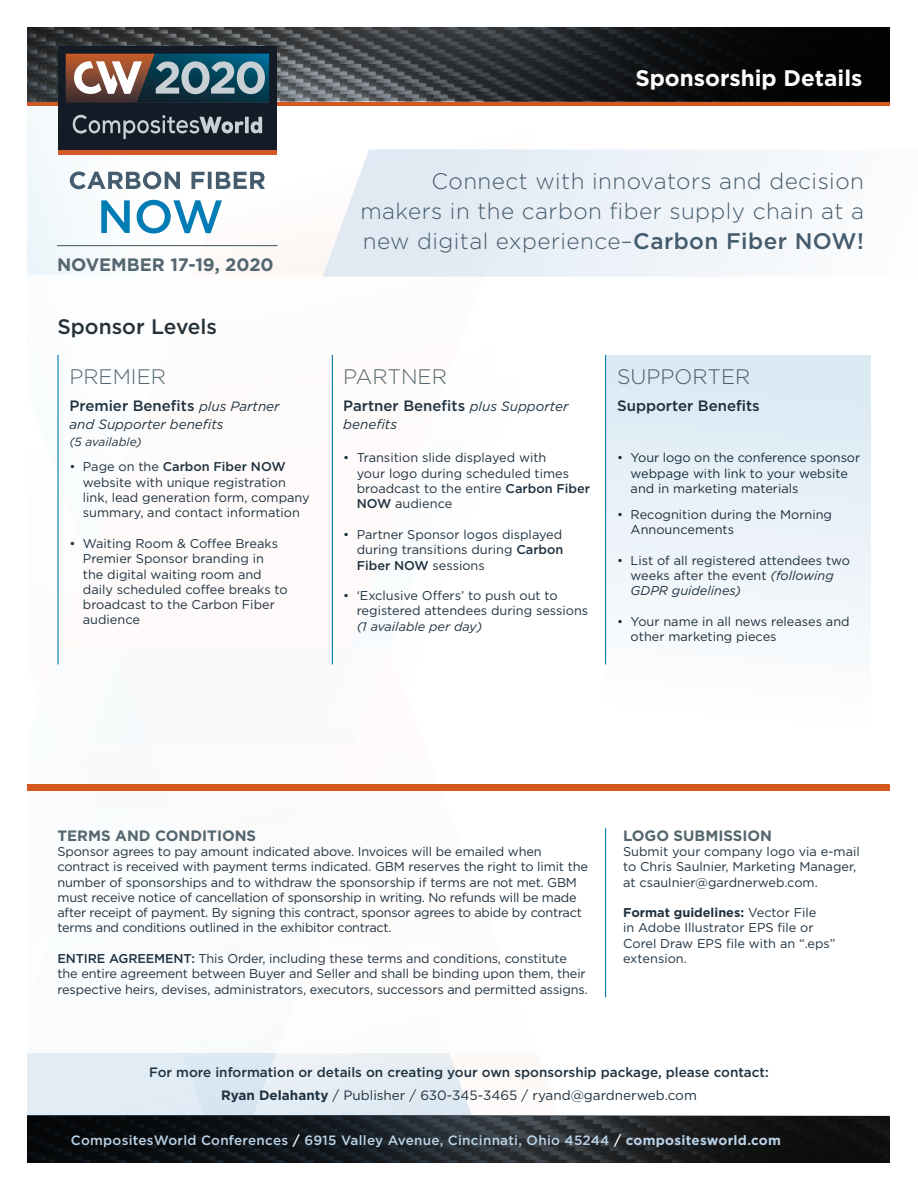
<style>
.page{position:relative;width:918px;height:1188px;background:#fff}
.page>*{position:absolute;margin:0;border:0;box-sizing:border-box;transform-origin:0 0}
.t1{font:300 22.5px/30px "Gotham";letter-spacing:.02em;color:#445b6d;text-align:justify}
.t2{font:700 22.5px "Gotham";color:#fff}
.t3{font:300 21px "Gotham";color:#54666f}
.t4{font:500 21px "Gotham";color:#253138}
.t5{font:700 18px "Gotham";color:#54666f}
.t6{font:500 15px "Gotham";color:#203240}
.t7{font:700 15px "Gotham";color:#54666f}
.t8{font:500 13.5px/22.5px "Gotham";color:#203240;text-align:center}
.t9{font:500 13.5px "Gotham";letter-spacing:.02em;color:#bad3e8}
.t10{font:italic 13.5px "Gotham";color:#203240}
.t11{font:12.75px/15.3px "Gotham";letter-spacing:-.01em;color:#203240}
.t12{font:italic 12.75px "Gotham";color:#203240}
.t13{font:italic 12px "Gotham";color:#203240}
.s1{font-weight:400;font-style:italic;font-size:13.5px}
.s2{font-weight:500}
.s3{font-style:italic}
.s4{font-weight:700}
.s5{font-weight:400}
.s6{color:#fff}
</style>
<div class="page">
<svg style="left:596px;top:101px;width:294px;height:5px"></svg>
<div style="left:27px;top:101px;width:30px;height:174px;background:#f1f8fb"></div>
<svg style="left:57px;top:101px;width:539px;height:174px"></svg>
<svg style="left:27px;top:1053px;width:445px;height:62px;background:#e2ebf3"></svg>
<svg style="left:27px;top:27px;width:863px;height:74px;background:#272a2c"></svg>
<svg style="left:27px;top:1115px;width:863px;height:47px;background:#1a1e21"></svg>
<hr style="left:57px;top:355px;width:2px;height:309px;background:#007bb3">
<hr style="left:332px;top:355px;width:1px;height:309px;background:#007bb3">
<hr style="left:605px;top:355px;width:1px;height:309px;background:#007bb3">
<svg style="left:323px;top:149px;width:486px;height:128px;fill:#eaf0f7"></svg>
<hr style="left:605px;top:828px;width:1px;height:169px;background:#007bb3">
<div style="left:606px;top:355px;width:265px;height:430px;background:linear-gradient(to bottom,#dae9f3,#fff)"></div>
<div style="left:58px;top:46px;width:219px;height:107px;background:#131b27"></div>
<svg style="left:73px;top:115px;width:189px;height:24px"></svg>
<div style="left:58px;top:150px;width:219px;height:5px;background:#d35a26"></div>
<img style="left:155px;top:54px;width:114px;height:49px">
<img style="left:66px;top:54px;width:89px;height:49px">
<svg style="left:74px;top:61px;width:68px;height:33px;background:#c0a59b"></svg>
<svg style="left:70px;top:171px;width:195px;height:18px"></svg>
<svg style="left:156px;top:61px;width:109px;height:33px;background:#698b98"></svg>
<svg style="left:101px;top:200px;width:29px;height:33px"></svg>
<svg style="left:137px;top:200px;width:85px;height:34px"></svg>
<hr style="left:57px;top:245px;width:221px;height:1px;background:#54666f">
<div style="left:27px;top:785px;width:863px;height:6px;background:#d5591e"></div>
<h1 class="t2" style="left:635px;top:65px;width:229px">Sponsorship Details</h1>
<h3 class="t5" style="left:57px;top:255px;width:218px">NOVEMBER 17-19, 2020</h3>
<h2 class="t4" style="left:57px;top:314px;width:161px">Sponsor Levels</h2>
<h2 class="t3" style="left:69px;top:365px;width:98px">PREMIER</h2>
<p class="t6" style="left:69px;top:397px;width:212px">Premier Benefits <span class="s1">plus Partner</span></p>
<p class="t10" style="left:69px;top:417px;width:156px">and Supporter benefits</p>
<p class="t13" style="left:69px;top:435px;width:74px">(5 available)</p>
<p class="t11" style="left:83px;top:459px;width:228px;text-indent:-14px">• Page on the <span class="s2">Carbon Fiber NOW </span>website with unique registration link, lead generation form, company summary, and contact information</p>
<p class="t11" style="left:83px;top:536px;width:206px;text-indent:-14px">• Waiting Room &amp; Coffee Breaks<br>Premier Sponsor branding in<br>the digital waiting room and daily scheduled coffee breaks to broadcast to the Carbon Fiber audience</p>
<h1 class="t1" style="left:360px;top:165px;width:505px;text-indent:71px">Connect with innovators and decision makers in the carbon fiber supply chain at a new digital experience–<span class="s2">Carbon Fiber NOW!</span></h1>
<h2 class="t3" style="left:343px;top:365px;width:105px">PARTNER</h2>
<p class="t6" style="left:343px;top:397px;width:227px">Partner Benefits <span class="s1">plus Supporter</span></p>
<p class="t10" style="left:343px;top:417px;width:55px">benefits</p>
<p class="t11" style="left:357px;top:450px;width:235px;text-indent:-14px">• Transition slide displayed with<br>your logo during scheduled times broadcast to the entire <span class="s2">Carbon Fiber<br>NOW</span> audience</p>
<p class="t11" style="left:357px;top:527px;width:208px;text-align:justify;text-indent:-14px">• Partner Sponsor logos displayed during transitions during <span class="s2">Carbon Fiber NOW</span> sessions</p>
<p class="t11" style="left:357px;top:588px;width:233px;text-indent:-14px">• ‘Exclusive Offers’ to push out to registered attendees during sessions</p>
<p class="t12" style="left:357px;top:619px;width:127px">(1 available per day)</p>
<h2 class="t3" style="left:617px;top:365px;width:135px">SUPPORTER</h2>
<p class="t6" style="left:617px;top:397px;width:144px">Supporter Benefits</p>
<p class="t11" style="left:631px;top:450px;width:231px;text-indent:-14px">• Your logo on the conference sponsor webpage with link to your website and in marketing materials</p>
<p class="t11" style="left:631px;top:506px;width:203px;text-indent:-14px">• Recognition during the Morning<br>Announcements</p>
<p class="t11" style="left:631px;top:552px;width:221px;text-indent:-14px">• List of all registered attendees two weeks after the event <span class="s3">(following<br>GDPR guidelines)</span></p>
<p class="t11" style="left:631px;top:614px;width:221px;text-indent:-14px">• Your name in all news releases and other marketing pieces</p>
<p class="t7" style="left:57px;top:827px;width:200px">TERMS AND CONDITIONS</p>
<p class="t11" style="left:57px;top:844px;width:532px">Sponsor agrees to pay amount indicated above. Invoices will be emailed when contract is received with payment terms indicated. GBM reserves the right to limit the number of sponsorships and to withdraw the sponsorship if terms are not met. GBM must receive notice of cancellation of sponsorship in writing. No refunds will be made after receipt of payment. By signing this contract, sponsor agrees to abide by contract terms and conditions outlined in the exhibitor contract.</p>
<p class="t11" style="left:57px;top:951px;width:532px"><span class="s2">ENTIRE AGREEMENT:</span> This Order, including these terms and conditions, constitute the entire agreement between Buyer and Seller and shall be binding upon them, their respective heirs, devises, administrators, executors, successors and permitted assigns.</p>
<p class="t7" style="left:623px;top:827px;width:150px">LOGO SUBMISSION</p>
<p class="t11" style="left:623px;top:844px;width:238px">Submit your company logo via e-mail to Chris Saulnier, Marketing Manager, at csaulnier@gardnerweb.com.</p>
<p class="t11" style="left:623px;top:905px;width:214px"><span class="s4">Format guidelines:</span> Vector File<br>in Adobe Illustrator EPS file or<br>Corel Draw EPS file with an “.eps” extension.</p>
<p class="t8" style="left:149px;top:1061px;width:621px">For more information or details on creating your own sponsorship package, please contact:<br><span class="s4">Ryan Delahanty</span> <span class="s5">/ Publisher / 630-345-3465 / ryand@gardnerweb.com</span></p>
<p class="t9" style="left:71px;top:1132px;width:712px">CompositesWorld Conferences <span class="s6">/</span> 6915 Valley Avenue, Cincinnati, Ohio 45244 <span class="s6">/</span> <span class="s4">compositesworld.com</span></p>
</div>
